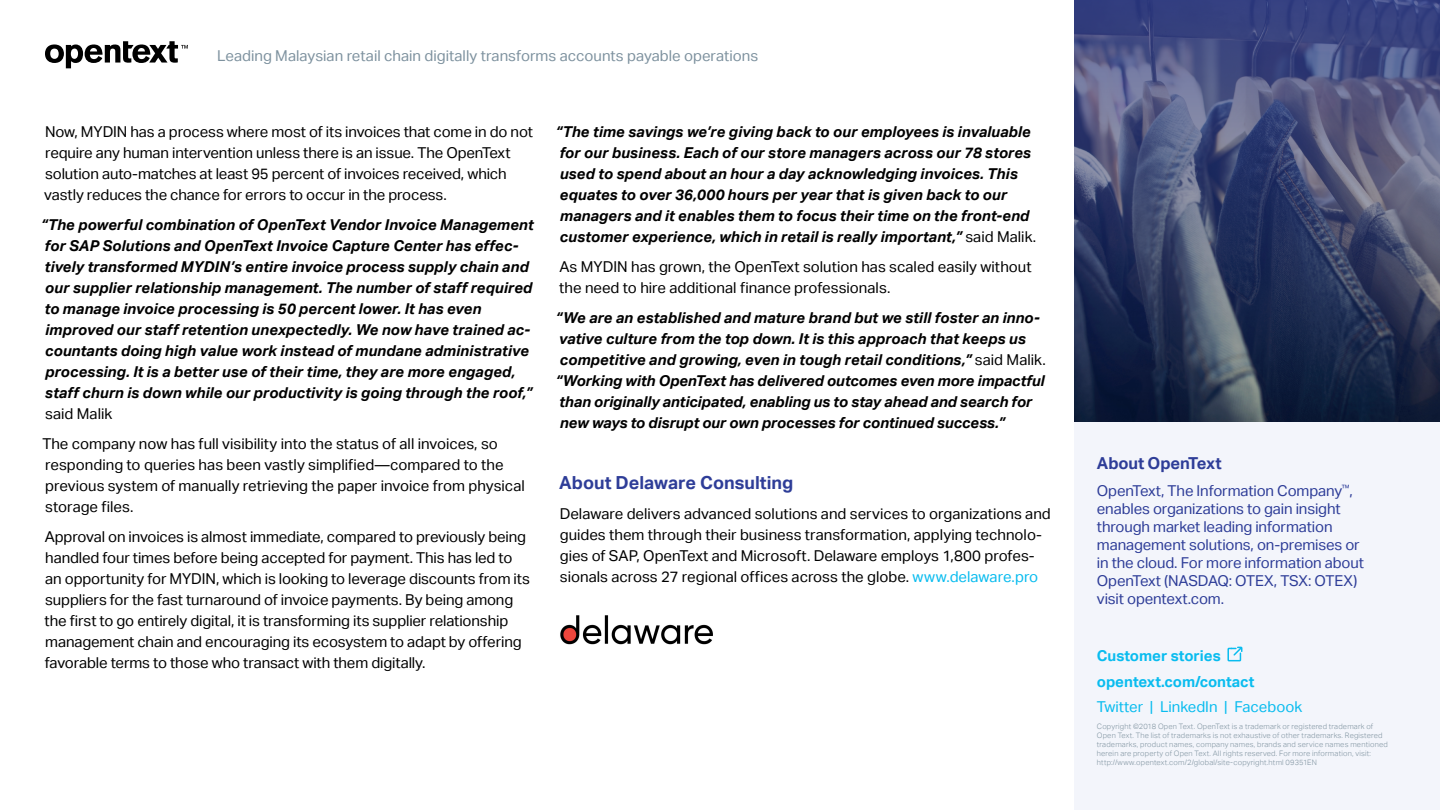
<style>
.page{position:relative;width:1440px;height:810px;background:#fff}
.page>*{position:absolute;margin:0;border:0;box-sizing:border-box;transform-origin:0 0}
.t1{font:700 18px "Aktiv Grotesk";color:#2e3d98}
.t2{font:700 16.5px "Aktiv Grotesk";letter-spacing:-.01em;color:#2e3d98}
.t3{font:15px/21px "Aktiv Grotesk";letter-spacing:-.005em;color:#000}
.t4{font:italic 700 15px/21px "Aktiv Grotesk";color:#000}
.t5{font:15px/18px "Aktiv Grotesk";letter-spacing:-.01em;color:#2e3d98}
.t6{font:15px "Aktiv Grotesk";color:#7e929f}
.t7{font:700 15px/25.5px "Aktiv Grotesk";color:#09bcef}
.t8{font:15px "Aktiv Grotesk";color:#09bcef}
.t9{font:300 7.5px/9px "Aktiv Grotesk";letter-spacing:.025em;color:#7e929f}
.s1{font-weight:400;font-style:normal}
.s2{color:#09bcef}
</style>
<div class="page">
<svg style="left:45px;top:41px;width:143px;height:27px"></svg>
<div style="left:1074px;top:405px;width:366px;height:405px;background:#f3f5fb"></div>
<svg style="left:1227px;top:646px;width:16px;height:16px"></svg>
<img style="left:560px;top:615px;width:153px;height:30px">
<svg style="left:1074px;top:0;width:366px;height:422px;background:#3b456b"></svg>
<p class="t6" style="left:217px;top:47px;width:543px">Leading Malaysian retail chain digitally transforms accounts payable operations</p>
<p class="t3" style="left:44px;top:122px;width:490px">Now, MYDIN has a process where most of its invoices that come in do not require any human intervention unless there is an issue. The OpenText solution auto-matches at least 95 percent of invoices received, which vastly reduces the chance for errors to occur in the process.</p>
<p class="t4" style="left:41px;top:215px;width:494px">“The powerful combination of OpenText Vendor Invoice Management for SAP Solutions and OpenText Invoice Capture Center has effec&shy;tively transformed MYDIN’s entire invoice process supply chain and our supplier relationship management. The number of staff required to manage invoice processing is 50 percent lower. It has even improved our staff retention unexpectedly. We now have trained ac&shy;countants doing high value work instead of mundane administrative processing. It is a better use of their time, they are more engaged, staff churn is down while our productivity is going through the roof,”</p>
<p class="t3" style="left:42px;top:399px;width:457px;line-height:30px">said Malik<br>The company now has full visibility into the status of all invoices, so</p>
<p class="t3" style="left:45px;top:455px;width:481px">responding to queries has been vastly simplified—compared to the previous system of manually retrieving the paper invoice from physical storage files.</p>
<p class="t3" style="left:45px;top:527px;width:487px">Approval on invoices is almost immediate, compared to previously being handled four times before being accepted for payment. This has led to an opportunity for MYDIN, which is looking to leverage discounts from its suppliers for the fast turnaround of invoice payments. By being among the first to go entirely digital, it is transforming its supplier relationship management chain and encouraging its ecosystem to adapt by offering favorable terms to those who transact with them digitally.</p>
<p class="t4" style="left:556px;top:122px;width:482px">“The time savings we’re giving back to our employees is invaluable for our business. Each of our store managers across our 78 stores used to spend about an hour a day acknowledging invoices. This equates to over 36,000 hours per year that is given back to our managers and it enables them to focus their time on the front-end customer experience, which in retail is really important,” <span class="s1">said Malik.</span></p>
<p class="t3" style="left:559px;top:257px;width:474px">As MYDIN has grown, the OpenText solution has scaled easily without the need to hire additional finance professionals.</p>
<p class="t4" style="left:556px;top:308px;width:492px">“We are an established and mature brand but we still foster an inno&shy;vative culture from the top down. It is this approach that keeps us competitive and growing, even in tough retail conditions,” <span class="s1">said Malik. </span>“Working with OpenText has delivered outcomes even more impactful than originally anticipated, enabling us to stay ahead and search for new ways to disrupt our own processes for continued success.”</p>
<p class="t1" style="left:559px;top:472px;width:236px">About Delaware Consulting</p>
<p class="t3" style="left:560px;top:503px;width:493px">Delaware delivers advanced solutions and services to organizations and guides them through their business transformation, applying technolo&shy;gies of SAP, OpenText and Microsoft. Delaware employs 1,800 profes&shy;sionals across 27 regional offices across the globe. <span class="s2">www.delaware.pro</span></p>
<p class="t2" style="left:1097px;top:453px;width:126px">About OpenText</p>
<p class="t5" style="left:1097px;top:482px;width:269px">OpenText, The Information Company<sup>™</sup>, enables organizations to gain insight through market leading information management solutions, on-premises or in the cloud. For more information about OpenText (NASDAQ: OTEX, TSX: OTEX) visit opentext.com.</p>
<p class="t7" style="left:1097px;top:644px;width:159px">Customer stories opentext.com/contact</p>
<p class="t8" style="left:1097px;top:698px;width:207px">Twitter | LinkedIn | Facebook</p>
<p class="t9" style="left:1097px;top:722px;width:292px">Copyright ©2018 Open Text. OpenText is a trademark or registered trademark of Open Text. The list of trademarks is not exhaustive of other trademarks. Registered trademarks, product names, company names, brands and service names mentioned herein are property of Open Text. All rights reserved. For more information, visit: http://www.opentext.com/2/global/site-copyright.html 09351EN</p>
</div>
